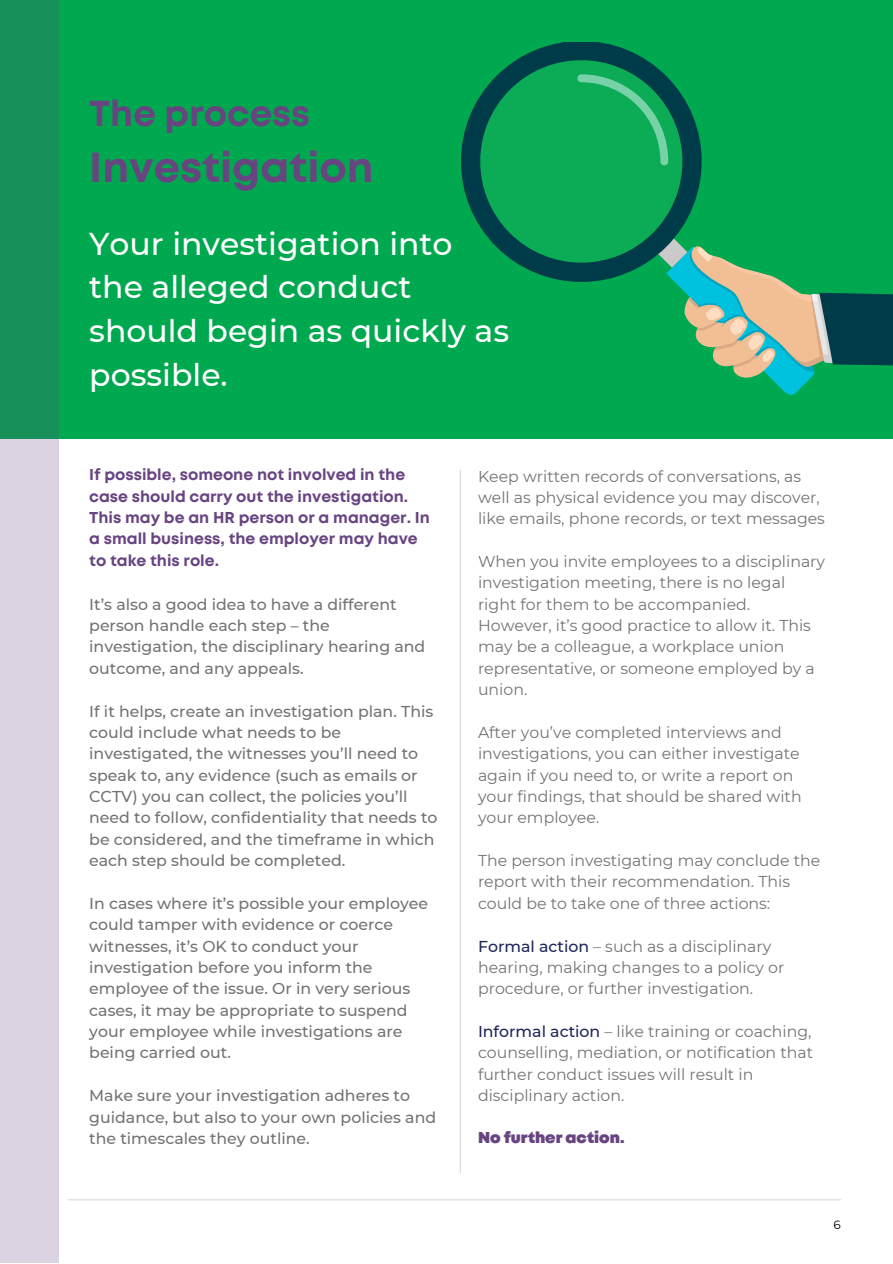
<style>
.page{position:relative;width:893px;height:1264px;background:#fff}
.page>*{position:absolute;margin:0;border:0;box-sizing:border-box;transform-origin:0 0}
.t1{font:700 42px "Mont";color:#684581}
.t2{font:700 36px "Mont";color:#684581}
.t3{font:500 31.5px/43.8px "Montserrat";color:#fff}
.t4{font:15.75px/21.3px "Montserrat";color:#737373}
.t5{font:500 15.75px/21.3px "Montserrat";color:#737373}
.t6{font:700 15.75px/21.3px "Mont";color:#684581}
.t7{font:900 15.75px "Mont";color:#684581}
.t8{font:12px "Montserrat";color:#000}
.s1{font-weight:500;color:#202558}
</style>
<div class="page">
<hr style="left:68px;top:1199px;width:772px;height:1px;background:#d9d9d9">
<div style="left:0;top:0;width:892px;height:438px;background:#00a84f"></div>
<svg style="left:0;top:0;width:58px;height:1262px;background:#97bbb2"></svg>
<hr style="left:460px;top:470px;width:1px;height:702px;background:#d9d9d9">
<svg style="left:461px;top:43px;width:185px;height:183px;fill:#003b4a"></svg>
<svg style="left:480px;top:60px;width:412px;height:335px"></svg>
<h2 class="t2" style="left:89px;top:100px;width:222px">The process</h2>
<h1 class="t1" style="left:89px;top:152px;width:286px">Investigation</h1>
<h3 class="t3" style="left:89px;top:221px;width:421px">Your investigation into the alleged conduct should begin as quickly as possible.</h3>
<p class="t6" style="left:89px;top:465px;width:342px">If possible, someone not involved in the case should carry out the investigation.<br>This may be an HR person or a manager. In a small business, the employer may have to take this role.</p>
<p class="t5" style="left:89px;top:593px;width:337px">It’s also a good idea to have a different person handle each step – the investigation, the disciplinary hearing and outcome, and any appeals.</p>
<p class="t5" style="left:89px;top:700px;width:350px">If it helps, create an investigation plan. This could include what needs to be investigated, the witnesses you’ll need to speak to, any evidence (such as emails or CCTV) you can collect, the policies you’ll need to follow, confidentiality that needs to be considered, and the timeframe in which each step should be completed.</p>
<p class="t5" style="left:89px;top:892px;width:340px">In cases where it’s possible your employee could tamper with evidence or coerce witnesses, it’s OK to conduct your investigation before you inform the employee of the issue. Or in very serious cases, it may be appropriate to suspend your employee while investigations are being carried out.</p>
<p class="t5" style="left:89px;top:1084px;width:348px">Make sure your investigation adheres to guidance, but also to your own policies and the timescales they outline.</p>
<p class="t4" style="left:478px;top:465px;width:348px">Keep written records of conversations, as well as physical evidence you may discover, like emails, phone records, or text messages</p>
<p class="t4" style="left:478px;top:550px;width:348px">When you invite employees to a disciplinary investigation meeting, there is no legal right for them to be accompanied.<br>However, it’s good practice to allow it. This may be a colleague, a workplace union representative, or someone employed by a union.</p>
<p class="t4" style="left:478px;top:721px;width:325px">After you’ve completed interviews and investigations, you can either investigate again if you need to, or write a report on your findings, that should be shared with your employee.</p>
<p class="t4" style="left:478px;top:849px;width:344px">The person investigating may conclude the report with their recommendation. This could be to take one of three actions:</p>
<p class="t4" style="left:478px;top:935px;width:308px"><span class="s1">Formal action</span> – such as a disciplinary hearing, making changes to a policy or procedure, or further investigation.</p>
<p class="t4" style="left:478px;top:1020px;width:336px"><span class="s1">Informal action</span> – like training or coaching, counselling, mediation, or notification that further conduct issues will result in disciplinary action.</p>
<p class="t7" style="left:478px;top:1131px;width:148px">No further action.</p>
<p class="t8" style="left:833px;top:1216px;width:9px">6</p>
</div>
